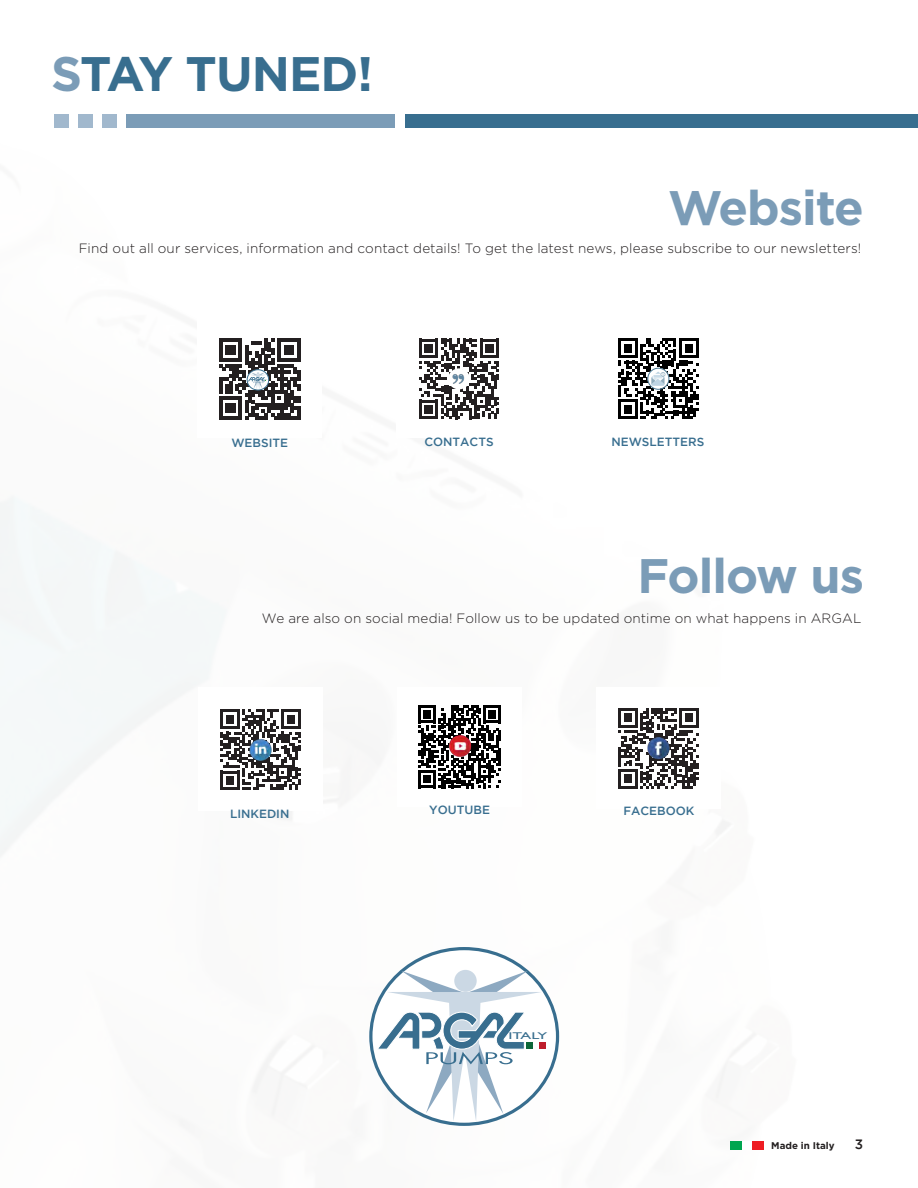
<style>
.page{position:relative;width:918px;height:1188px;background:#fff}
.page>*{position:absolute;margin:0;border:0;box-sizing:border-box;transform-origin:0 0}
.t1{font:700 48.45px "Gotham";letter-spacing:-.02em;color:#7b9cb7}
.t2{font:700 48.45px "Gotham";letter-spacing:-.02em;color:#386e8f}
.t3{font:300 13.5px "Gotham";letter-spacing:.01em;color:#231f20}
.t4{font:500 13.5px "Gotham";color:#231f20}
.t5{font:500 11.85px "Gotham";color:#386e8f}
.t6{font:700 9.75px "Gotham";color:#231f20}
.t7{font:9.75px "Gill Sans";letter-spacing:-.05em;color:#386e8f;scale:1.66 1}
.s1{color:#7b9cb7}
</style>
<div class="page">
<img style="left:0;top:114px;width:764px;height:1028px">
<div style="left:730px;top:1142px;width:12px;height:8px;background:#00a54f"></div>
<div style="left:753px;top:1142px;width:11px;height:8px;background:#ee1d23"></div>
<div style="left:405px;top:114px;width:513px;height:14px;background:#386e8f"></div>
<div style="left:127px;top:114px;width:268px;height:14px;background:#7b9cb7"></div>
<div style="left:54px;top:114px;width:15px;height:14px;background:#a1b8cd"></div>
<div style="left:78px;top:114px;width:15px;height:14px;background:#a1b8cd"></div>
<div style="left:102px;top:114px;width:15px;height:14px;background:#a1b8cd"></div>
<div style="left:198px;top:687px;width:124px;height:124px;background:#fff"></div>
<svg style="left:220px;top:710px;width:81px;height:80px"></svg>
<img style="left:249px;top:739px;width:23px;height:22px">
<div style="left:597px;top:687px;width:124px;height:122px;background:#fff"></div>
<svg style="left:618px;top:708px;width:81px;height:80px"></svg>
<img style="left:647px;top:736px;width:23px;height:24px">
<div style="left:398px;top:687px;width:124px;height:120px;background:#fff"></div>
<svg style="left:418px;top:706px;width:83px;height:82px"></svg>
<img style="left:448px;top:735px;width:24px;height:24px">
<div style="left:198px;top:319px;width:124px;height:119px;background:#fff"></div>
<svg style="left:219px;top:339px;width:81px;height:80px"></svg>
<div style="left:596px;top:319px;width:124px;height:119px;background:#fff"></div>
<svg style="left:618px;top:339px;width:81px;height:80px"></svg>
<div style="left:397px;top:319px;width:124px;height:119px;background:#fff"></div>
<svg style="left:419px;top:339px;width:80px;height:80px"></svg>
<img style="left:448px;top:368px;width:22px;height:22px">
<svg style="left:371px;top:949px;width:187px;height:175px"></svg>
<div style="left:454px;top:970px;width:23px;height:22px;background:#cbd8e4;border-radius:50%"></div>
<svg style="left:376px;top:971px;width:166px;height:151px"></svg>
<div style="left:526px;top:1042px;width:6px;height:7px;background:#0c6638"></div>
<div style="left:540px;top:1042px;width:6px;height:7px;background:#be1d2c"></div>
<h1 class="t2" style="left:51px;top:46px;width:324px"><span class="s1">S</span>TAY TUNED!</h1>
<h1 class="t1" style="left:668px;top:180px;width:197px">Website</h1>
<p class="t3" style="left:79px;top:241px;width:784px">Find out all our services, information and contact details! To get the latest news, please subscribe to our newsletters!</p>
<p class="t5" style="left:231px;top:436px;width:58px">WEBSITE</p>
<p class="t5" style="left:424px;top:435px;width:71px">CONTACTS</p>
<p class="t5" style="left:611px;top:435px;width:94px">NEWSLETTERS</p>
<h1 class="t1" style="left:638px;top:548px;width:228px">Follow us</h1>
<p class="t3" style="left:262px;top:611px;width:601px">We are also on social media! Follow us to be updated ontime on what happens in ARGAL</p>
<p class="t5" style="left:230px;top:807px;width:61px">LINKEDIN</p>
<p class="t5" style="left:429px;top:803px;width:62px">YOUTUBE</p>
<p class="t5" style="left:623px;top:804px;width:73px">FACEBOOK</p>
<p class="t7" style="left:508px;top:1030px;width:25px">ITALY</p>
<p class="t6" style="left:771px;top:1140px;width:65px">Made in Italy</p>
<p class="t4" style="left:855px;top:1137px;width:10px">3</p>
</div>
